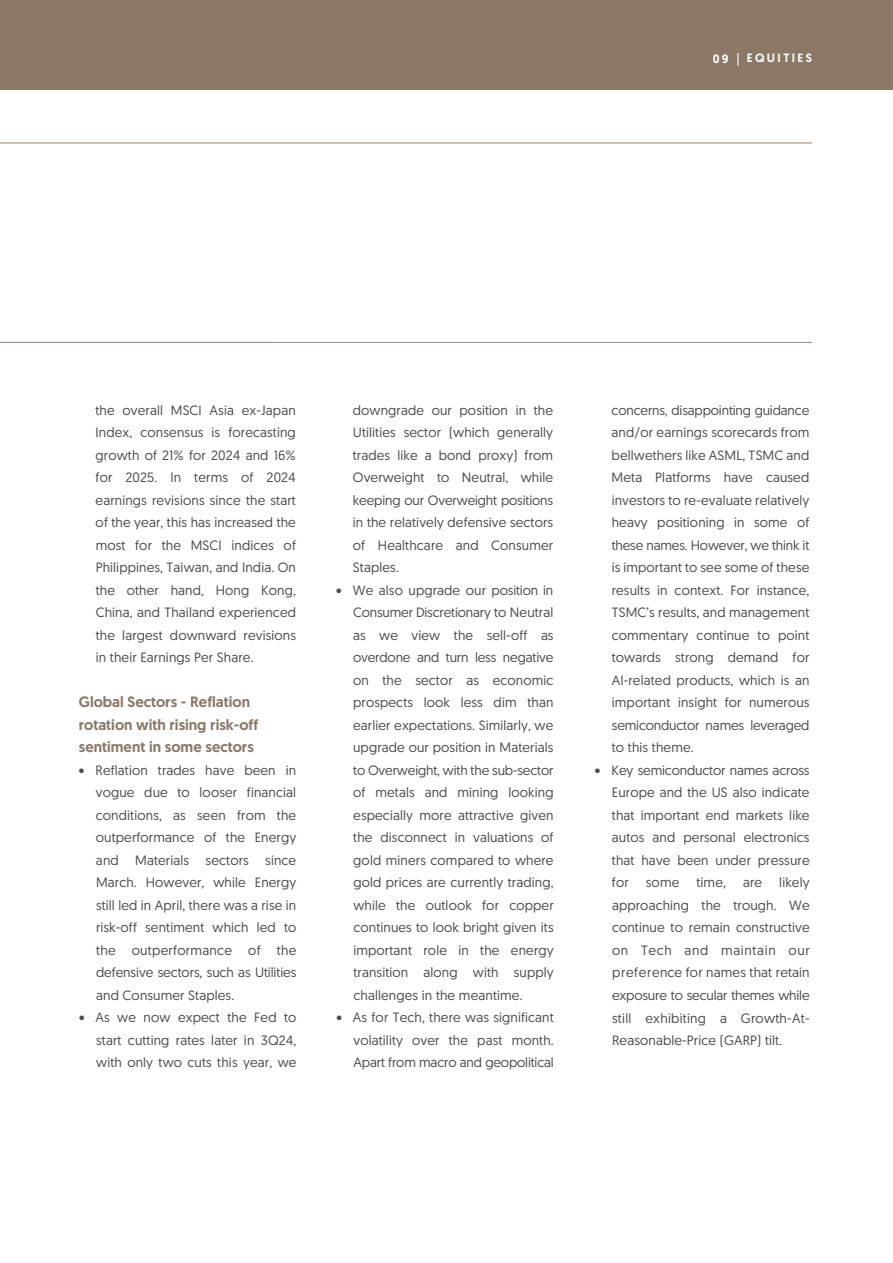
<style>
.page{position:relative;width:893px;height:1263px;background:#fff}
.page>*{position:absolute;margin:0;border:0;box-sizing:border-box;transform-origin:0 0}
.t1{font:500 15px/22.5px "Geomanist";color:#8b7866}
.t2{font:13.5px/22.5px "Geomanist";letter-spacing:.01em;color:#4d4d4f;text-align:justify}
.t3{font:500 12px "Geomanist";letter-spacing:.2em;color:#fff}
</style>
<div class="page">
<div style="left:0;top:1px;width:893px;height:89px;background:#8b7866"></div>
<hr style="left:0;top:342px;width:812px;height:1px;background:#8b7866">
<svg style="left:737px;top:53px;width:1px;height:12px"></svg>
<hr style="left:0;top:142px;width:812px;height:1px;background:#8b7866">
<p class="t3" style="left:713px;top:50px;width:18px">09</p>
<p class="t3" style="left:747px;top:50px;width:67px">EQUITIES</p>
<p class="t2" style="left:96px;top:398px;width:202px">the overall MSCI Asia ex-Japan Index, consensus is forecasting growth of 21% for 2024 and 16% for 2025. In terms of 2024 earnings revisions since the start of the year, this has increased the most for the MSCI indices of Philippines, Taiwan, and India. On the other hand, Hong Kong, China, and Thailand experienced the largest downward revisions in their Earnings Per Share.</p>
<p class="t1" style="left:79px;top:690px;width:181px">Global Sectors - Reflation rotation with rising risk-off sentiment in some sectors</p>
<p class="t2" style="left:96px;top:758px;width:202px;text-indent:-17px">• Reflation trades have been in vogue due to looser financial conditions, as seen from the outperformance of the Energy and Materials sectors since March. However, while Energy still led in April, there was a rise in risk-off sentiment which led to the outperformance of the defensive sectors, such as Utilities and Consumer Staples.</p>
<p class="t2" style="left:96px;top:1006px;width:202px;text-indent:-17px">• As we now expect the Fed to start cutting rates later in 3Q24, with only two cuts this year, we</p>
<p class="t2" style="left:353px;top:398px;width:202px">downgrade our position in the Utilities sector (which generally trades like a bond proxy) from Overweight to Neutral, while keeping our Overweight positions in the relatively defensive sectors of Healthcare and Consumer Staples.</p>
<p class="t2" style="left:353px;top:578px;width:202px;text-indent:-17px">• We also upgrade our position in Consumer Discretionary to Neutral as we view the sell-off as overdone and turn less negative on the sector as economic prospects look less dim than earlier expectations. Similarly, we upgrade our position in Materials to Overweight, with the sub-sector of metals and mining looking especially more attractive given the disconnect in valuations of gold miners compared to where gold prices are currently trading, while the outlook for copper continues to look bright given its important role in the energy transition along with supply challenges in the meantime.</p>
<p class="t2" style="left:353px;top:1006px;width:202px;text-indent:-17px">• As for Tech, there was significant volatility over the past month.<br>Apart from macro and geopolitical</p>
<p class="t2" style="left:612px;top:398px;width:199px">concerns, disappointing guidance and/or earnings scorecards from bellwethers like ASML, TSMC and Meta Platforms have caused investors to re-evaluate relatively heavy positioning in some of these names. However, we think it is important to see some of these results in context. For instance, TSMC’s results, and management commentary continue to point towards strong demand for AI-related products, which is an important insight for numerous semiconductor names leveraged to this theme.</p>
<p class="t2" style="left:612px;top:758px;width:199px;text-indent:-17px">• Key semiconductor names across Europe and the US also indicate that important end markets like autos and personal electronics that have been under pressure for</p>
<p class="t2" style="left:612px;top:871px;width:199px;text-indent:167px">likely approaching the trough. We continue to remain constructive on Tech and maintain our preference for names that retain exposure to secular themes while still exhibiting a Growth-At-Reasonable-Price (GARP) tilt.</p>
<p class="t2" style="left:646px;top:871px;width:35px">some</p>
<p class="t2" style="left:696px;top:871px;width:31px">time,</p>
<p class="t2" style="left:743px;top:871px;width:21px">are</p>
</div>
